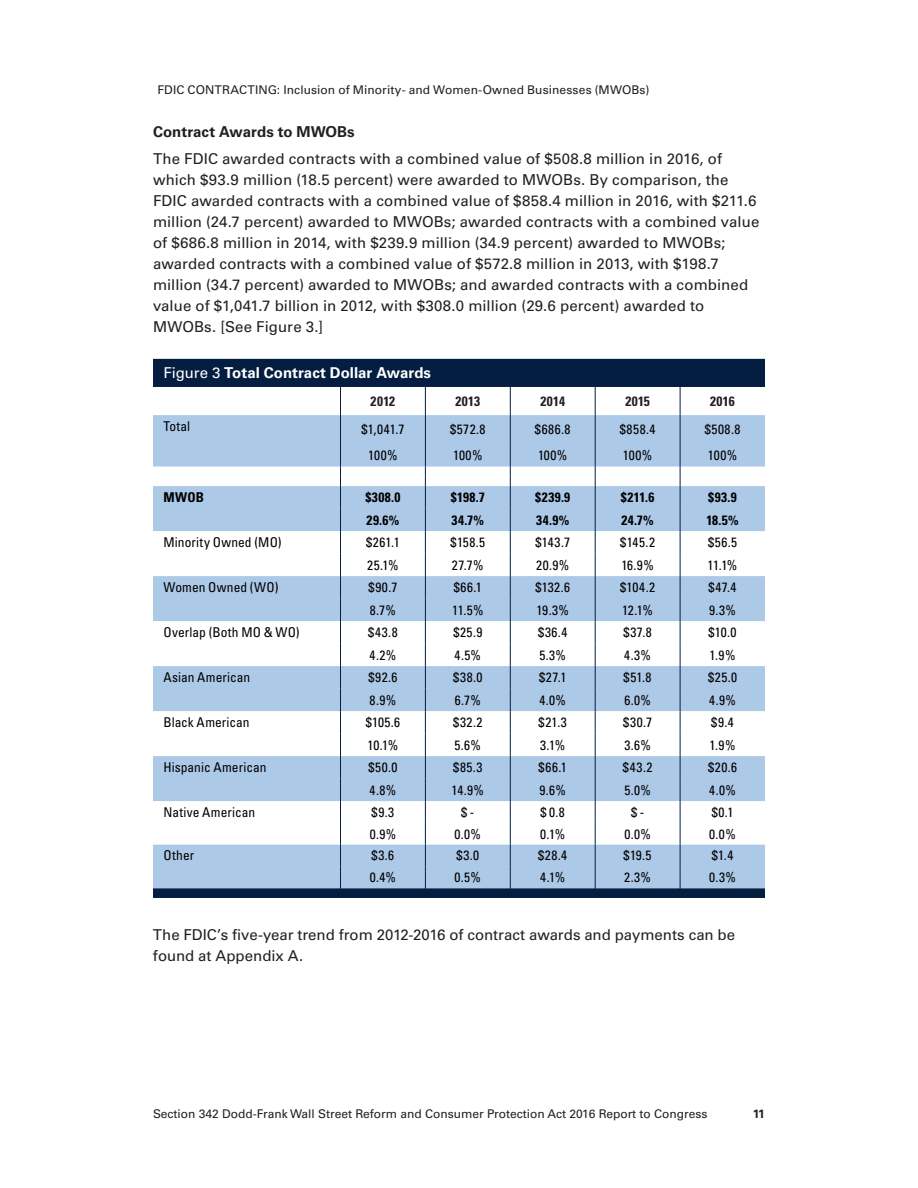
<style>
.page{position:relative;width:918px;height:1188px;background:#fff}
.page>*{position:absolute;margin:0;border:0;box-sizing:border-box;transform-origin:0 0}
.body{font:15px/21px "Univers LT Std";letter-spacing:.005em;color:#231f20}
.body-2{font:700 15px "Univers LT Std";color:#fff}
.section_head_-_lvl_3{font:700 15px "Univers LT Std";color:#231f20}
.body-3{font:condensed 13.5px "Univers LT Std";letter-spacing:.01em;color:#000}
.body-4{font:700 condensed 13.5px "Univers LT Std";letter-spacing:.035em;color:#000}
.body-5{font:700 condensed 13.5px "Univers LT Std";letter-spacing:.025em;color:#231f20}
.t1{font:12px "Univers LT Std";color:#231f20}
.t2{font:700 12px "Univers LT Std";color:#231f20}
.s1{font-weight:400}
</style>
<div class="page">
<svg style="left:153px;top:359px;width:612px;height:539px;fill:#041e41"></svg>
<svg style="left:153px;top:415px;width:612px;height:473px;fill:#adc9e8"></svg>
<svg style="left:340px;top:387px;width:1px;height:511px"></svg>
<svg style="left:425px;top:387px;width:1px;height:511px"></svg>
<svg style="left:510px;top:387px;width:1px;height:511px"></svg>
<svg style="left:595px;top:387px;width:1px;height:511px"></svg>
<svg style="left:680px;top:387px;width:1px;height:511px"></svg>
<p class="t1" style="left:158px;top:83px;width:493px">FDIC CONTRACTING: Inclusion of Minority- and Women-Owned Businesses (MWOBs)</p>
<p class="section_head_-_lvl_3" style="left:153px;top:123px;width:203px">Contract Awards to MWOBs</p>
<p class="body" style="left:153px;top:148px;width:608px">The FDIC awarded contracts with a combined value of $508.8 million in 2016, of which $93.9 million (18.5 percent) were awarded to MWOBs. By comparison, the FDIC awarded contracts with a combined value of $858.4 million in 2016, with $211.6 million (24.7 percent) awarded to MWOBs; awarded contracts with a combined value of $686.8 million in 2014, with $239.9 million (34.9 percent) awarded to MWOBs; awarded contracts with a combined value of $572.8 million in 2013, with $198.7 million (34.7 percent) awarded to MWOBs; and awarded contracts with a combined value of $1,041.7 billion in 2012, with $308.0 million (29.6 percent) awarded to MWOBs. [See Figure 3.]</p>
<p class="body-2" style="left:164px;top:364px;width:269px"><span class="s1">Figure 3</span> Total Contract Dollar Awards</p>
<p class="body-5" style="left:371px;top:393px;width:26px">2012</p>
<p class="body-5" style="left:456px;top:393px;width:26px">2013</p>
<p class="body-5" style="left:540px;top:393px;width:26px">2014</p>
<p class="body-5" style="left:625px;top:393px;width:26px">2015</p>
<p class="body-5" style="left:710px;top:393px;width:26px">2016</p>
<p class="body-3" style="left:164px;top:418px;width:28px">Total</p>
<p class="body-3" style="left:361px;top:421px;width:45px">$1,041.7</p>
<p class="body-3" style="left:450px;top:421px;width:37px">$572.8</p>
<p class="body-3" style="left:535px;top:421px;width:37px">$686.8</p>
<p class="body-3" style="left:620px;top:421px;width:37px">$858.4</p>
<p class="body-3" style="left:705px;top:421px;width:37px">$508.8</p>
<p class="body-3" style="left:368px;top:447px;width:31px">100%</p>
<p class="body-3" style="left:453px;top:447px;width:31px">100%</p>
<p class="body-3" style="left:538px;top:447px;width:31px">100%</p>
<p class="body-3" style="left:623px;top:447px;width:31px">100%</p>
<p class="body-3" style="left:708px;top:447px;width:31px">100%</p>
<p class="body-4" style="left:163px;top:489px;width:42px">MWOB</p>
<p class="body-4" style="left:365px;top:489px;width:37px">$308.0</p>
<p class="body-4" style="left:451px;top:489px;width:35px">$198.7</p>
<p class="body-4" style="left:535px;top:489px;width:37px">$239.9</p>
<p class="body-4" style="left:621px;top:489px;width:35px">$211.6</p>
<p class="body-4" style="left:708px;top:489px;width:30px">$93.9</p>
<p class="body-4" style="left:367px;top:512px;width:34px">29.6%</p>
<p class="body-4" style="left:452px;top:512px;width:34px">34.7%</p>
<p class="body-4" style="left:536px;top:512px;width:35px">34.9%</p>
<p class="body-4" style="left:621px;top:512px;width:34px">24.7%</p>
<p class="body-4" style="left:706px;top:512px;width:34px">18.5%</p>
<p class="body-3" style="left:163px;top:534px;width:120px">Minority Owned (MO)</p>
<p class="body-3" style="left:366px;top:534px;width:35px">$261.1</p>
<p class="body-3" style="left:451px;top:534px;width:36px">$158.5</p>
<p class="body-3" style="left:535px;top:534px;width:36px">$143.7</p>
<p class="body-3" style="left:620px;top:534px;width:36px">$145.2</p>
<p class="body-3" style="left:708px;top:534px;width:31px">$56.5</p>
<p class="body-3" style="left:367px;top:556px;width:33px">25.1%</p>
<p class="body-3" style="left:452px;top:556px;width:33px">27.7%</p>
<p class="body-3" style="left:536px;top:556px;width:35px">20.9%</p>
<p class="body-3" style="left:621px;top:556px;width:34px">16.9%</p>
<p class="body-3" style="left:708px;top:556px;width:31px">11.1%</p>
<p class="body-3" style="left:163px;top:579px;width:116px">Women Owned (WO)</p>
<p class="body-3" style="left:369px;top:579px;width:30px">$90.7</p>
<p class="body-3" style="left:454px;top:579px;width:30px">$66.1</p>
<p class="body-3" style="left:535px;top:579px;width:36px">$132.6</p>
<p class="body-3" style="left:620px;top:579px;width:36px">$104.2</p>
<p class="body-3" style="left:709px;top:579px;width:29px">$47.4</p>
<p class="body-3" style="left:370px;top:601px;width:28px">8.7%</p>
<p class="body-3" style="left:452px;top:601px;width:33px">11.5%</p>
<p class="body-3" style="left:536px;top:601px;width:34px">19.3%</p>
<p class="body-3" style="left:622px;top:601px;width:32px">12.1%</p>
<p class="body-3" style="left:709px;top:601px;width:28px">9.3%</p>
<p class="body-3" style="left:163px;top:624px;width:138px">Overlap (Both MO &amp; WO)</p>
<p class="body-3" style="left:368px;top:624px;width:31px">$43.8</p>
<p class="body-3" style="left:453px;top:624px;width:31px">$25.9</p>
<p class="body-3" style="left:538px;top:624px;width:31px">$36.4</p>
<p class="body-3" style="left:624px;top:624px;width:30px">$37.8</p>
<p class="body-3" style="left:709px;top:624px;width:30px">$10.0</p>
<p class="body-3" style="left:370px;top:646px;width:28px">4.2%</p>
<p class="body-3" style="left:455px;top:646px;width:28px">4.5%</p>
<p class="body-3" style="left:539px;top:646px;width:28px">5.3%</p>
<p class="body-3" style="left:624px;top:646px;width:28px">4.3%</p>
<p class="body-3" style="left:710px;top:646px;width:27px">1.9%</p>
<p class="body-3" style="left:163px;top:669px;width:88px">Asian American</p>
<p class="body-3" style="left:368px;top:669px;width:31px">$92.6</p>
<p class="body-3" style="left:453px;top:669px;width:31px">$38.0</p>
<p class="body-3" style="left:539px;top:669px;width:29px">$27.1</p>
<p class="body-3" style="left:624px;top:669px;width:29px">$51.8</p>
<p class="body-3" style="left:708px;top:669px;width:31px">$25.0</p>
<p class="body-3" style="left:370px;top:691px;width:28px">8.9%</p>
<p class="body-3" style="left:455px;top:691px;width:28px">6.7%</p>
<p class="body-3" style="left:539px;top:691px;width:28px">4.0%</p>
<p class="body-3" style="left:624px;top:691px;width:28px">6.0%</p>
<p class="body-3" style="left:709px;top:691px;width:28px">4.9%</p>
<p class="body-3" style="left:163px;top:714px;width:88px">Black American</p>
<p class="body-3" style="left:366px;top:714px;width:36px">$105.6</p>
<p class="body-3" style="left:453px;top:714px;width:31px">$32.2</p>
<p class="body-3" style="left:539px;top:714px;width:30px">$21.3</p>
<p class="body-3" style="left:623px;top:714px;width:30px">$30.7</p>
<p class="body-3" style="left:711px;top:714px;width:24px">$9.4</p>
<p class="body-3" style="left:368px;top:736px;width:32px">10.1%</p>
<p class="body-3" style="left:455px;top:736px;width:28px">5.6%</p>
<p class="body-3" style="left:540px;top:736px;width:27px">3.1%</p>
<p class="body-3" style="left:624px;top:736px;width:28px">3.6%</p>
<p class="body-3" style="left:710px;top:736px;width:27px">1.9%</p>
<p class="body-3" style="left:163px;top:759px;width:104px">Hispanic American</p>
<p class="body-3" style="left:368px;top:759px;width:31px">$50.0</p>
<p class="body-3" style="left:453px;top:759px;width:31px">$85.3</p>
<p class="body-3" style="left:539px;top:759px;width:30px">$66.1</p>
<p class="body-3" style="left:623px;top:759px;width:31px">$43.2</p>
<p class="body-3" style="left:708px;top:759px;width:30px">$20.6</p>
<p class="body-3" style="left:370px;top:781px;width:28px">4.8%</p>
<p class="body-3" style="left:452px;top:781px;width:34px">14.9%</p>
<p class="body-3" style="left:540px;top:781px;width:28px">9.6%</p>
<p class="body-3" style="left:624px;top:781px;width:28px">5.0%</p>
<p class="body-3" style="left:709px;top:781px;width:28px">4.0%</p>
<p class="body-3" style="left:163px;top:804px;width:93px">Native American</p>
<p class="body-3" style="left:372px;top:804px;width:24px">$9.3</p>
<p class="body-3" style="left:461px;top:804px;width:15px">$ -</p>
<p class="body-3" style="left:541px;top:804px;width:26px">$ 0.8</p>
<p class="body-3" style="left:631px;top:804px;width:15px">$ -</p>
<p class="body-3" style="left:712px;top:804px;width:23px">$0.1</p>
<p class="body-3" style="left:370px;top:825px;width:28px">0.9%</p>
<p class="body-3" style="left:455px;top:825px;width:28px">0.0%</p>
<p class="body-3" style="left:540px;top:825px;width:26px">0.1%</p>
<p class="body-3" style="left:624px;top:825px;width:28px">0.0%</p>
<p class="body-3" style="left:709px;top:825px;width:28px">0.0%</p>
<p class="body-3" style="left:163px;top:847px;width:32px">Other</p>
<p class="body-3" style="left:372px;top:847px;width:24px">$3.6</p>
<p class="body-3" style="left:457px;top:847px;width:24px">$3.0</p>
<p class="body-3" style="left:538px;top:847px;width:31px">$28.4</p>
<p class="body-3" style="left:624px;top:847px;width:30px">$19.5</p>
<p class="body-3" style="left:712px;top:847px;width:23px">$1.4</p>
<p class="body-3" style="left:370px;top:869px;width:28px">0.4%</p>
<p class="body-3" style="left:455px;top:869px;width:28px">0.5%</p>
<p class="body-3" style="left:540px;top:869px;width:27px">4.1%</p>
<p class="body-3" style="left:624px;top:869px;width:28px">2.3%</p>
<p class="body-3" style="left:709px;top:869px;width:28px">0.3%</p>
<p class="body" style="left:153px;top:924px;width:584px">The FDIC’s five-year trend from 2012-2016 of contract awards and payments can be found at Appendix A.</p>
<p class="t1" style="left:153px;top:1106px;width:556px">Section 342 Dodd-Frank Wall Street Reform and Consumer Protection Act 2016 Report to Congress</p>
<p class="t2" style="left:753px;top:1107px;width:14px">11</p>
</div>
